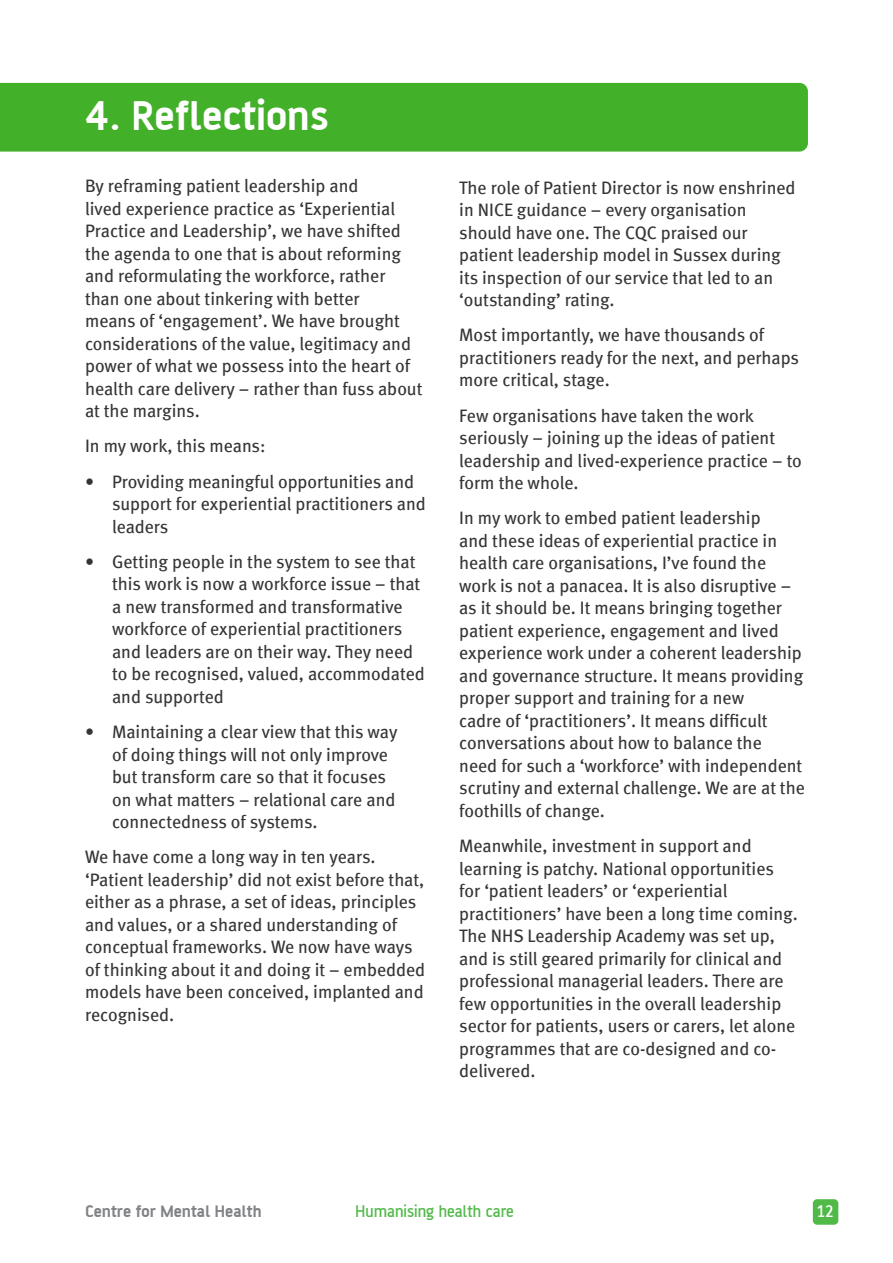
<style>
.page{position:relative;width:893px;height:1263px;background:#fff}
.page>*{position:absolute;margin:0;border:0;box-sizing:border-box;transform-origin:0 0}
.Report_heading{font:700 45px "AF Battersea";color:#fff}
.Heading_1{font:18px/22.5px "Meta Book LF";color:#363536}
.t1{font:700 18px "AF Battersea";color:#808285}
.t2{font:500 18px "AF Battersea";color:#51b948}
.t3{font:500 18px "AF Battersea";color:#fff}
</style>
<div class="page">
<div style="left:813px;top:1199px;width:25px;height:26px;background:#51b948;border-radius:4px"></div>
<div style="left:0;top:83px;width:808px;height:69px;background:#43b02a"></div>
<p class="Report_heading" style="left:84px;top:92px;width:246px">4. Reflections</p>
<p class="Heading_1" style="left:85px;top:174px;width:339px">By reframing patient leadership and<br>lived experience practice as ‘Experiential Practice and Leadership’, we have shifted the agenda to one that is about reforming and reformulating the workforce, rather than one about tinkering with better<br>means of ‘engagement’. We have brought considerations of the value, legitimacy and power of what we possess into the heart of health care delivery – rather than fuss about at the margins.</p>
<p class="Heading_1" style="left:85px;top:435px;width:182px">In my work, this means:</p>
<p class="Heading_1" style="left:112px;top:470px;width:315px;text-indent:-27px">• Providing meaningful opportunities and support for experiential practitioners and leaders</p>
<p class="Heading_1" style="left:112px;top:550px;width:314px;text-indent:-27px">• Getting people in the system to see that this work is now a workforce issue – that a new transformed and transformative workforce of experiential practitioners and leaders are on their way. They need to be recognised, valued, accommodated and supported</p>
<p class="Heading_1" style="left:112px;top:720px;width:287px;text-indent:-27px">• Maintaining a clear view that this way of doing things will not only improve but transform care so that it focuses on what matters – relational care and connectedness of systems.</p>
<p class="Heading_1" style="left:85px;top:846px;width:342px">We have come a long way in ten years. ‘Patient leadership’ did not exist before that, either as a phrase, a set of ideas, principles and values, or a shared understanding of conceptual frameworks. We now have ways of thinking about it and doing it – embedded models have been conceived, implanted and recognised.</p>
<p class="Heading_1" style="left:459px;top:176px;width:338px">The role of Patient Director is now enshrined in NICE guidance – every organisation should have one. The CQC praised our patient leadership model in Sussex during its inspection of our service that led to an ‘outstanding’ rating.</p>
<p class="Heading_1" style="left:459px;top:324px;width:341px">Most importantly, we have thousands of practitioners ready for the next, and perhaps more critical, stage.</p>
<p class="Heading_1" style="left:459px;top:404px;width:344px">Few organisations have taken the work seriously – joining up the ideas of patient leadership and lived-experience practice – to form the whole.</p>
<p class="Heading_1" style="left:459px;top:507px;width:347px">In my work to embed patient leadership<br>and these ideas of experiential practice in health care organisations, I’ve found the work is not a panacea. It is also disruptive – as it should be. It means bringing together patient experience, engagement and lived experience work under a coherent leadership and governance structure. It means providing proper support and training for a new<br>cadre of ‘practitioners’. It means difficult conversations about how to balance the<br>need for such a ‘workforce’ with independent scrutiny and external challenge. We are at the foothills of change.</p>
<p class="Heading_1" style="left:459px;top:834px;width:340px">Meanwhile, investment in support and learning is patchy. National opportunities for ‘patient leaders’ or ‘experiential practitioners’ have been a long time coming.<br>The NHS Leadership Academy was set up, and is still geared primarily for clinical and professional managerial leaders. There are few opportunities in the overall leadership sector for patients, users or carers, let alone programmes that are co-designed and co&shy;delivered.</p>
<p class="t1" style="left:86px;top:1202px;width:178px">Centre for Mental Health</p>
<p class="t2" style="left:356px;top:1202px;width:160px">Humanising health care</p>
<p class="t3" style="left:817px;top:1202px;width:18px">12</p>
</div>
